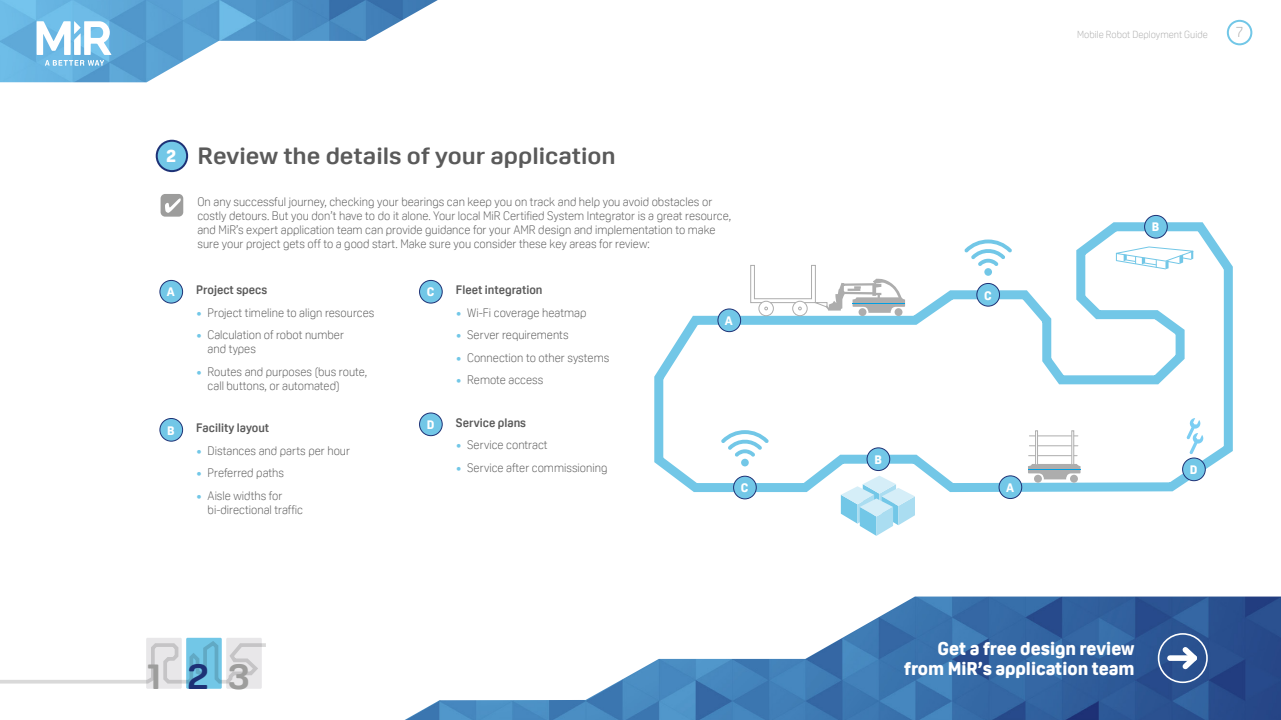
<style>
.page{position:relative;width:1281px;height:720px;background:#fff}
.page>*{position:absolute;margin:0;border:0;box-sizing:border-box;transform-origin:0 0}
.t1{font:700 36.5px "Oscine";color:#9d9d9c;scale:1.12 1}
.t2{font:700 23px "Oscine";color:#5a5a5a;scale:1.12 1}
.t3{font:800 18px/20px "Oscine";color:#fff;text-align:right}
.t4{font:300 15px "Oscine";color:#adadad}
.t5{font:300 12px/14px "Oscine";color:#5a5a5a}
.t6{font:700 12px "Oscine";color:#5a5a5a}
.t7{font:800 12px "Oscine";color:#fff}
.t8{font:300 10px "Oscine";color:#adadad}
.s1{font-weight:800;font-size:18px;color:#fff}
.s2{font-weight:800;color:#72c7e7}
.s3{color:#1d3176}
</style>
<div class="page">
<svg style="left:654px;top:218px;width:579px;height:279px"></svg>
<svg style="left:749px;top:265px;width:155px;height:51px"></svg>
<svg style="left:840px;top:476px;width:74px;height:60px"></svg>
<svg style="left:1114px;top:246px;width:82px;height:24px"></svg>
<svg style="left:1186px;top:418px;width:17px;height:36px"></svg>
<div style="left:998px;top:476px;width:23px;height:23px;background:#72c7e7;border-radius:50%"></div>
<div style="left:998px;top:475px;width:23px;height:24px;border:1px solid #1d3176;border-radius:50%"></div>
<div style="left:146px;top:638px;width:36px;height:51px;background:#e8e7e9"></div>
<div style="left:186px;top:638px;width:36px;height:51px;background:#72c7e7"></div>
<div style="left:226px;top:638px;width:36px;height:51px;background:#e8e7e9"></div>
<svg style="left:0;top:638px;width:266px;height:47px"></svg>
<img style="left:0;top:0;width:438px;height:82px">
<svg style="left:37px;top:21px;width:74px;height:45px"></svg>
<div style="left:1226px;top:20px;width:25px;height:25px;border:2px solid #72c7e7;border-radius:50%"></div>
<div style="left:160px;top:280px;width:22px;height:23px;background:#72c7e7;border-radius:50%"></div>
<div style="left:159px;top:280px;width:24px;height:24px;border:1px solid #1d3176;border-radius:50%"></div>
<div style="left:160px;top:418px;width:22px;height:23px;background:#72c7e7;border-radius:50%"></div>
<div style="left:159px;top:418px;width:24px;height:24px;border:1px solid #1d3176;border-radius:50%"></div>
<div style="left:419px;top:280px;width:23px;height:23px;background:#72c7e7;border-radius:50%"></div>
<div style="left:419px;top:280px;width:23px;height:24px;border:1px solid #1d3176;border-radius:50%"></div>
<div style="left:419px;top:413px;width:23px;height:23px;background:#72c7e7;border-radius:50%"></div>
<div style="left:419px;top:412px;width:23px;height:24px;border:1px solid #1d3176;border-radius:50%"></div>
<div style="left:717px;top:309px;width:23px;height:23px;background:#72c7e7;border-radius:50%"></div>
<div style="left:717px;top:308px;width:24px;height:24px;border:1px solid #1d3176;border-radius:50%"></div>
<div style="left:1144px;top:215px;width:22px;height:23px;background:#72c7e7;border-radius:50%"></div>
<div style="left:1143px;top:215px;width:24px;height:24px;border:1px solid #1d3176;border-radius:50%"></div>
<div style="left:866px;top:448px;width:23px;height:23px;background:#72c7e7;border-radius:50%"></div>
<div style="left:866px;top:447px;width:24px;height:24px;border:1px solid #1d3176;border-radius:50%"></div>
<div style="left:984px;top:268px;width:7px;height:8px;background:#72c7e7;border-radius:50%"></div>
<svg style="left:964px;top:240px;width:47px;height:26px"></svg>
<div style="left:976px;top:283px;width:23px;height:23px;background:#72c7e7;border-radius:50%"></div>
<div style="left:976px;top:283px;width:23px;height:24px;border:1px solid #1d3176;border-radius:50%"></div>
<div style="left:1182px;top:458px;width:22px;height:23px;background:#72c7e7;border-radius:50%"></div>
<div style="left:1181px;top:458px;width:24px;height:23px;border:1px solid #1d3176;border-radius:50%"></div>
<div style="left:741px;top:459px;width:7px;height:7px;background:#72c7e7;border-radius:50%"></div>
<svg style="left:721px;top:430px;width:47px;height:27px"></svg>
<div style="left:733px;top:476px;width:23px;height:23px;background:#72c7e7;border-radius:50%"></div>
<div style="left:733px;top:476px;width:23px;height:23px;border:1px solid #1d3176;border-radius:50%"></div>
<hr style="left:1029px;top:435px;width:48px;height:1px;background:#adadad">
<hr style="left:1029px;top:445px;width:48px;height:1px;background:#adadad">
<hr style="left:1028px;top:455px;width:48px;height:1px;background:#adadad">
<svg style="left:1027px;top:464px;width:53px;height:19px"></svg>
<hr style="left:1027px;top:469px;width:53px;height:1px;background:#009fe3">
<div style="left:1034px;top:430px;width:3px;height:35px;background:#fff;border:1px solid #adadad"></div>
<div style="left:1070px;top:430px;width:3px;height:35px;background:#fff;border:1px solid #adadad"></div>
<div style="left:157px;top:141px;width:30px;height:30px;background:#72c7e7;border-radius:50%"></div>
<div style="left:156px;top:140px;width:32px;height:32px;border:2px solid #1d3176;border-radius:50%"></div>
<div style="left:160px;top:194px;width:23px;height:23px;background:#9d9d9c;border-radius:5px"></div>
<svg style="left:165px;top:198px;width:16px;height:15px"></svg>
<img style="left:405px;top:597px;width:875px;height:123px">
<div style="left:1157px;top:633px;width:50px;height:50px;border:2px solid #fff;border-radius:50%"></div>
<div style="left:1169px;top:655px;width:24px;height:6px;background:#fff"></div>
<svg style="left:1177px;top:642px;width:25px;height:32px"></svg>
<h2 class="t2" style="left:166px;top:143px;width:402px"><span class="s1">2</span> Review the details of your application</h2>
<p class="t5" style="left:197px;top:195px;width:535px">On any successful journey, checking your bearings can keep you on track and help you avoid obstacles or costly detours. But you don’t have to do it alone. Your local MiR Certified System Integrator is a great resource, and MiR’s expert application team can provide guidance for your AMR design and implementation to make sure your project gets off to a good start. Make sure you consider these key areas for review:</p>
<p class="t7" style="left:167px;top:285px;width:9px">A</p>
<p class="t6" style="left:196px;top:283px;width:72px">Project specs</p>
<p class="t5" style="left:196px;top:305px;width:179px"><span class="s2">•</span> Project timeline to align resources</p>
<p class="t5" style="left:207px;top:328px;width:138px;text-indent:-11px"><span class="s2">•</span> Calculation of robot number and types</p>
<p class="t5" style="left:207px;top:364px;width:161px;text-indent:-11px"><span class="s2">•</span> Routes and purposes (bus route, call buttons, or automated)</p>
<p class="t7" style="left:167px;top:423px;width:9px">B</p>
<p class="t6" style="left:196px;top:421px;width:74px">Facility layout</p>
<p class="t5" style="left:196px;top:443px;width:155px"><span class="s2">•</span> Distances and parts per hour</p>
<p class="t5" style="left:196px;top:466px;width:89px"><span class="s2">•</span> Preferred paths</p>
<p class="t5" style="left:207px;top:488px;width:97px;text-indent:-11px"><span class="s2">•</span> Aisle widths for bi-directional traffic</p>
<p class="t7" style="left:427px;top:285px;width:9px">C</p>
<p class="t6" style="left:456px;top:283px;width:88px">Fleet integration</p>
<p class="t5" style="left:456px;top:305px;width:132px"><span class="s2">•</span> Wi-Fi coverage heatmap</p>
<p class="t5" style="left:456px;top:328px;width:114px"><span class="s2">•</span> Server requirements</p>
<p class="t5" style="left:456px;top:350px;width:155px"><span class="s2">•</span> Connection to other systems</p>
<p class="t5" style="left:456px;top:373px;width:89px"><span class="s2">•</span> Remote access</p>
<p class="t7" style="left:426px;top:418px;width:9px">D</p>
<p class="t6" style="left:456px;top:416px;width:72px">Service plans</p>
<p class="t5" style="left:456px;top:438px;width:93px"><span class="s2">•</span> Service contract</p>
<p class="t5" style="left:456px;top:461px;width:153px"><span class="s2">•</span> Service after commissioning</p>
<p class="t7" style="left:724px;top:314px;width:9px">A</p>
<p class="t7" style="left:740px;top:481px;width:9px">C</p>
<h1 class="t1" style="left:147px;top:655px;width:93px">1<span class="s3">2</span>3</h1>
<p class="t8" style="left:1076px;top:28px;width:132px">Mobile Robot Deployment Guide</p>
<p class="t4" style="left:1235px;top:23px;width:8px">7</p>
<p class="t7" style="left:983px;top:288px;width:9px">C</p>
<p class="t7" style="left:1151px;top:220px;width:9px">B</p>
<p class="t7" style="left:874px;top:453px;width:9px">B</p>
<p class="t7" style="left:1005px;top:481px;width:9px">A</p>
<p class="t7" style="left:1189px;top:463px;width:9px">D</p>
<h3 class="t3" style="left:904px;top:638px;width:232px">Get a free design review from MiR’s application team</h3>
</div>
